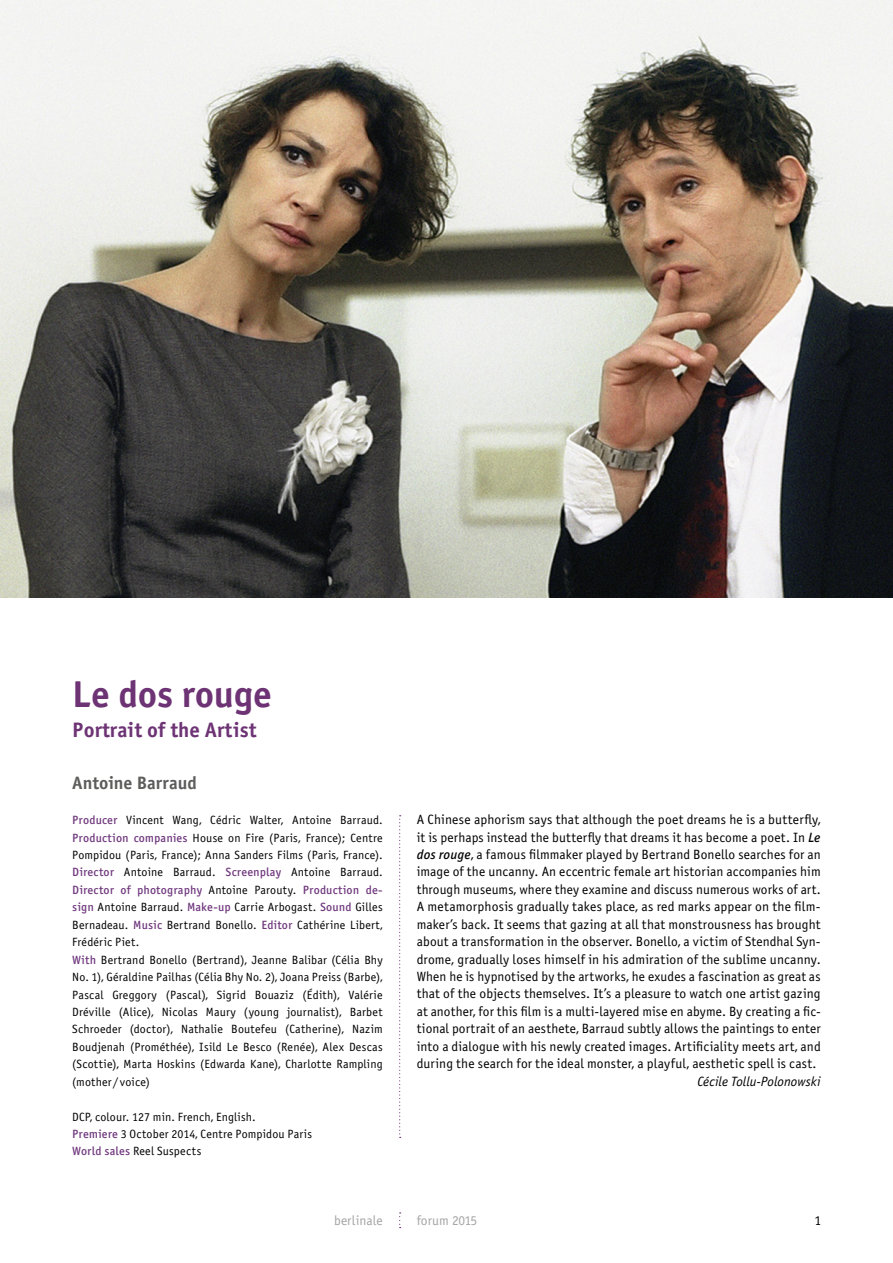
<style>
.page{position:relative;width:893px;height:1263px;background:#fff}
.page>*{position:absolute;margin:0;border:0;box-sizing:border-box;transform-origin:0 0}
.t1{font:37.5px "Officina Sans Bold ITC";letter-spacing:-.005em;color:#6d3374}
.t2{font:21px "Officina Sans Bold ITC";color:#6d3374}
.t3{font:18px "Officina Sans Bold ITC";color:#5d5d5c}
.t4{font:13.5px/17.4px "Officina Sans Book ITC";letter-spacing:.01em;color:#000;text-align:justify}
.t5{font:italic 13.5px "Officina Sans Book ITC";letter-spacing:.005em;color:#000}
.t6{font:13.5px "Officina Sans Book ITC";color:#a4a4a4}
.t7{font:12px/17.4px "Officina Sans Book ITC";letter-spacing:.015em;color:#000}
.t8{font:12px "Officina Sans Medium ITC";letter-spacing:.015em;color:#70397e}
.s1{font-family:"Officina Sans Medium ITC";color:#70397e}
.s2{font-family:"Officina Sans Book ITC";color:#000}
.s3{font-family:"Officina Sans Medium ITC";font-style:italic}
</style>
<div class="page">
<svg style="left:399px;top:1212px;width:2px;height:16px"></svg>
<svg style="left:399px;top:815px;width:2px;height:323px"></svg>
<img style="left:0;top:0;width:893px;height:597px">
<h1 class="t1" style="left:72px;top:671px;width:201px">Le dos rouge</h1>
<h2 class="t2" style="left:72px;top:717px;width:186px">Portrait of the Artist</h2>
<h3 class="t3" style="left:72px;top:772px;width:126px">Antoine Barraud</h3>
<p class="t7" style="left:72px;top:811px;width:312px;text-align:justify"><span class="s1">Producer</span> Vincent Wang, Cédric Walter, Antoine Barraud.<br><span class="s1">Production companies</span> House on Fire (Paris, France); Centre Pompidou (Paris, France); Anna Sanders Films (Paris, France).<br><span class="s1">Director</span> Antoine Barraud. <span class="s1">Screenplay</span> Antoine Barraud.</p>
<p class="t8" style="left:72px;top:883px;width:312px">Director of photography <span class="s2">Antoine Parouty.</span> Production de-</p>
<p class="t7" style="left:72px;top:899px;width:312px"><span class="s1">sign</span> Antoine Barraud. <span class="s1">Make-up</span> Carrie Arbogast. <span class="s1">Sound</span> Gilles Bernadeau. <span class="s1">Music</span> Bertrand Bonello. <span class="s1">Editor</span> Cathérine Libert, Frédéric Piet.<br><span class="s1">With</span> Bertrand Bonello (Bertrand), Jeanne Balibar (Célia Bhy No. 1), Géraldine Pailhas (Célia Bhy No. 2), Joana Preiss (Barbe), Pascal Greggory (Pascal), Sigrid Bouaziz (Édith), Valérie Dréville (Alice), Nicolas Maury (young journalist), Barbet Schroeder (doctor), Nathalie Boutefeu (Catherine), Nazim Boudjenah (Prométhée), Isild Le Besco (Renée), Alex Descas (Scottie), Marta Hoskins (Edwarda Kane), Charlotte Rampling (mother / voice)</p>
<p class="t7" style="left:72px;top:1108px;width:241px">DCP, colour. 127 min. French, English.<br><span class="s1">Premiere</span> 3 October 2014, Centre Pompidou Paris<br><span class="s1">World sales</span> Reel Suspects</p>
<p class="t4" style="left:417px;top:811px;width:406px">A Chinese aphorism says that although the poet dreams he is a butterfly, it is perhaps instead the butterfly that dreams it has become a poet. In <span class="s3">Le dos rouge</span>, a famous filmmaker played by Bertrand Bonello searches for an image of the uncanny. An eccentric female art historian accompanies him through museums, where they examine and discuss numerous works of art.<br>A metamorphosis gradually takes place, as red marks appear on the film&shy;maker’s back. It seems that gazing at all that monstrousness has brought about a transformation in the observer. Bonello, a victim of Stendhal Syn&shy;drome, gradually loses himself in his admiration of the sublime uncanny.<br>When he is hypnotised by the artworks, he exudes a fascination as great as that of the objects themselves. It’s a pleasure to watch one artist gazing at another, for this film is a multi-layered mise en abyme. By creating a fic&shy;tional portrait of an aesthete, Barraud subtly allows the paintings to enter into a dialogue with his newly created images. Artificiality meets art, and during the search for the ideal monster, a playful, aesthetic spell is cast.</p>
<p class="t5" style="left:697px;top:1073px;width:125px">Cécile Tollu-Polonowski</p>
<p class="t6" style="left:334px;top:1213px;width:50px">berlinale</p>
<p class="t6" style="left:417px;top:1213px;width:62px">forum 2015</p>
<p class="t4" style="left:815px;top:1212px;width:8px">1</p>
</div>
